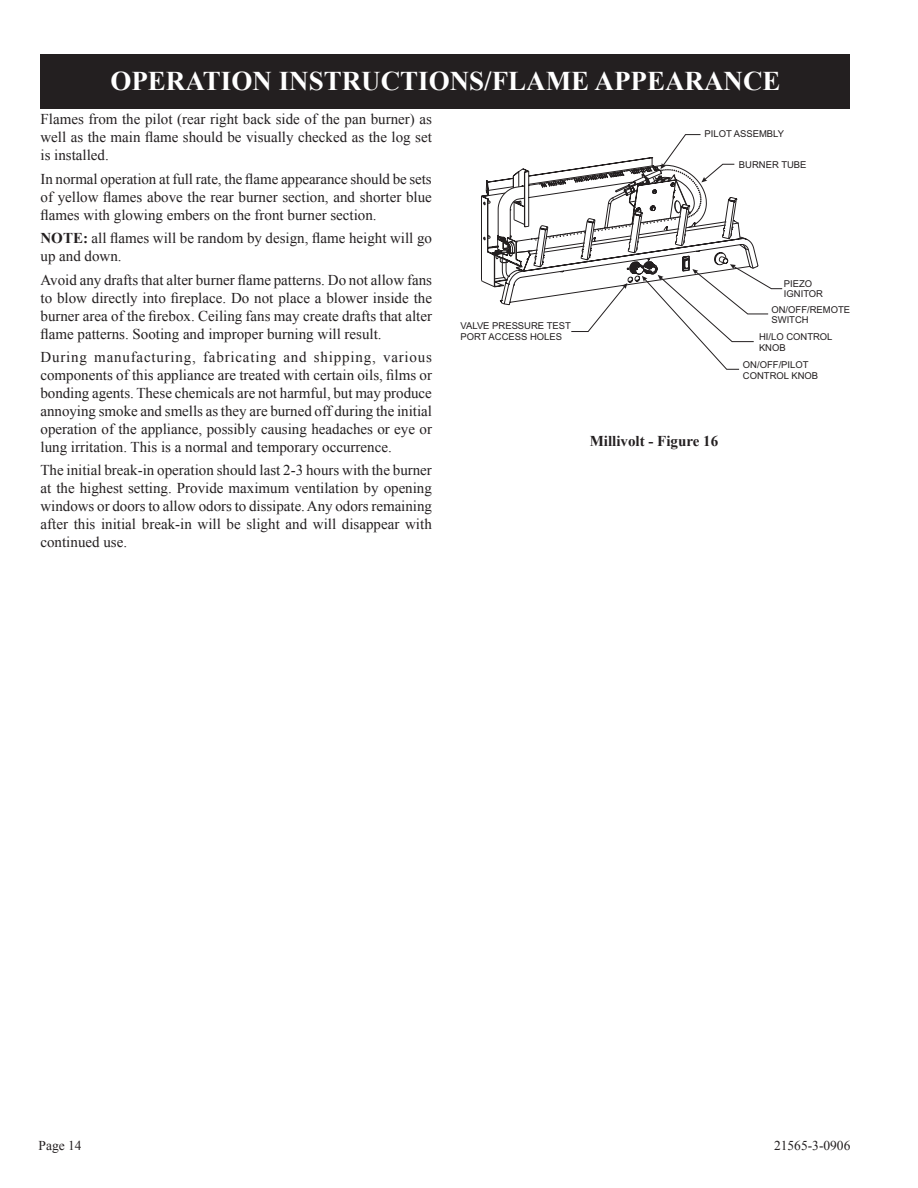
<style>
.page{position:relative;width:918px;height:1188px;background:#fff}
.page>*{position:absolute;margin:0;border:0;box-sizing:border-box;transform-origin:0 0}
.t1{font:700 27px "Times New Roman";color:#fff}
.t2{font:15px/18px "Times New Roman";color:#231f20;text-align:justify}
.t3{font:700 15px "Times New Roman";color:#231f20}
.t4{font:13.5px "Times New Roman";color:#231f20}
.t5{font:9.45px/10.5px "Arial";color:#231f20}
.s1{font-weight:700}
</style>
<div class="page">
<svg style="left:481px;top:134px;width:302px;height:236px"></svg>
<div style="left:40px;top:54px;width:810px;height:54px;background:#231f20"></div>
<h1 class="t1" style="left:110px;top:63px;width:672px">OPERATION INSTRUCTIONS/FLAME APPEARANCE</h1>
<p class="t2" style="left:40px;top:110px;width:393px">Flames from the pilot (rear right back side of the pan burner) as well as the main flame should be visually checked as the log set is installed.</p>
<p class="t2" style="left:40px;top:170px;width:393px">In normal operation at full rate, the flame appearance should be sets of yellow flames above the rear burner section, and shorter blue flames with glowing embers on the front burner section.</p>
<p class="t2" style="left:40px;top:229px;width:393px"><span class="s1">NOTE:</span> all flames will be random by design, flame height will go up and down.</p>
<p class="t2" style="left:40px;top:270px;width:393px">Avoid any drafts that alter burner flame patterns. Do not allow fans to blow directly into fireplace. Do not place a blower inside the burner area of the firebox. Ceiling fans may create drafts that alter flame patterns. Sooting and improper burning will result.</p>
<p class="t2" style="left:40px;top:348px;width:393px">During manufacturing, fabricating and shipping, various components of this appliance are treated with certain oils, films or bonding agents. These chemicals are not harmful, but may produce annoying smoke and smells as they are burned off during the initial operation of the appliance, possibly causing headaches or eye or lung irritation. This is a normal and temporary occurrence.</p>
<p class="t2" style="left:40px;top:461px;width:393px">The initial break-in operation should last 2-3 hours with the burner at the highest setting. Provide maximum ventilation by opening windows or doors to allow odors to dissipate. Any odors remaining after this initial break-in will be slight and will disappear with continued use.</p>
<p class="t5" style="left:705px;top:130px;width:81px">PILOT ASSEMBLY</p>
<p class="t5" style="left:739px;top:160px;width:69px">BURNER TUBE</p>
<p class="t5" style="left:461px;top:322px;width:112px">VALVE PRESSURE TEST<br>PORT ACCESS HOLES</p>
<p class="t3" style="left:590px;top:430px;width:130px">Millivolt - Figure 16</p>
<p class="t5" style="left:784px;top:279px;width:41px">PIEZO<br>IGNITOR</p>
<p class="t5" style="left:771px;top:305px;width:80px">ON/OFF/REMOTE<br>SWITCH</p>
<p class="t5" style="left:759px;top:332px;width:75px">HI/LO CONTROL<br>KNOB</p>
<p class="t5" style="left:743px;top:360px;width:77px">ON/OFF/PILOT<br>CONTROL KNOB</p>
<p class="t4" style="left:39px;top:1137px;width:45px">Page 14</p>
<p class="t4" style="left:774px;top:1137px;width:78px">21565-3-0906</p>
</div>
